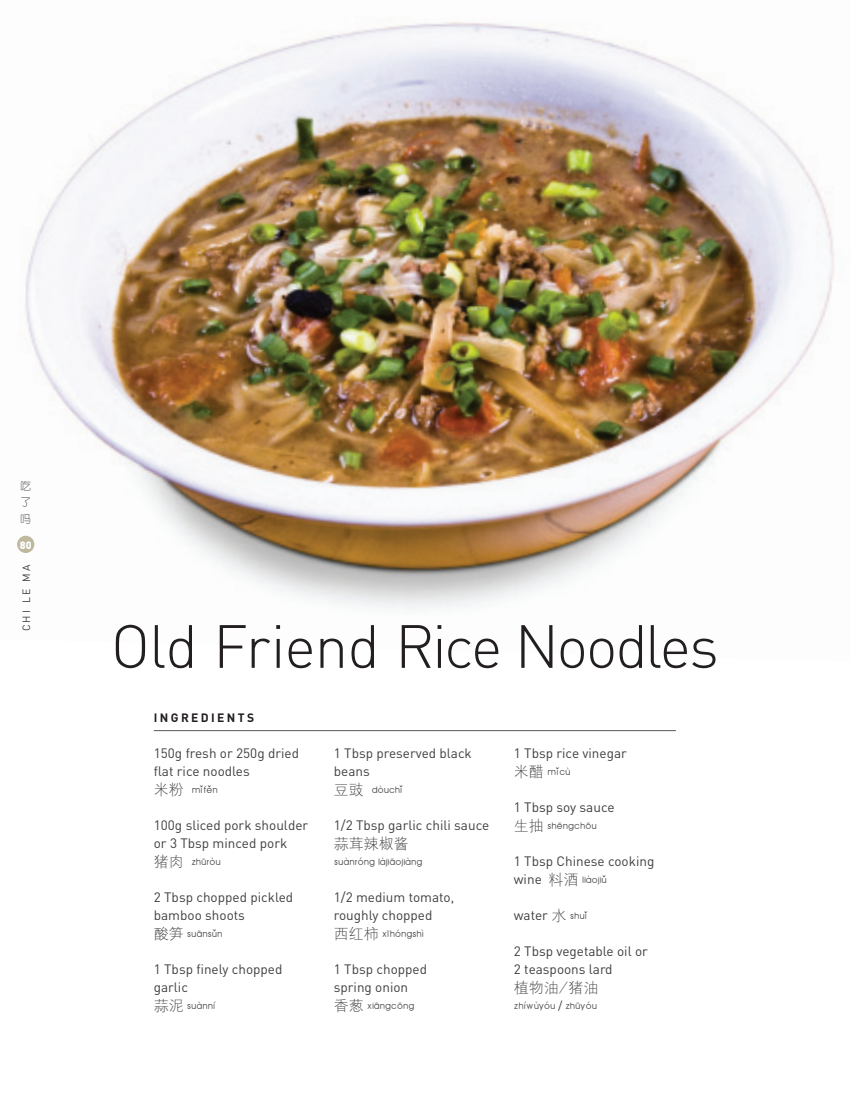
<style>
.page{position:relative;width:851px;height:1106px;background:#fff}
.page>*{position:absolute;margin:0;border:0;box-sizing:border-box;transform-origin:0 0}
.t1{font:300 60px "DIN";letter-spacing:-.03em;color:#231f20}
.t2{font:15px "H Yg 1 gj";color:#3e3e3f}
.t3{font:13.5px/18px "DIN";color:#3e3e3f}
.t4{font:12px "Chinese Pinyin";color:#3e3e3f}
.t5{font:700 12px "DIN";letter-spacing:.2em;color:#231f20}
.t6{font:10.5px "DIN";letter-spacing:.275em;color:#3e3e3f}
.t7{font:10.5px/16.5px "H Ye 1 gj";color:#3e3e3f;text-align:justify}
.t8{font:900 10.5px "DIN";color:#fff}
.s1{font-family:"H Yg 1 gj";font-size:15px}
.s2{font-family:"DIN";font-size:13.5px}
.s3{font-family:"Chinese Pinyin";font-size:12px}
.s4{font-family:"DIN"}
</style>
<div class="page">
<img style="left:17px;top:22px;width:818px;height:587px">
<hr style="left:154px;top:730px;width:521px;height:1px;background:#57585a">
<div style="left:17px;top:536px;width:17px;height:17px;background:#beb99e;border-radius:50%"></div>
<p class="t7" style="left:20px;top:477px;width:12px">吃了吗</p>
<p class="t8" style="left:20px;top:538px;width:13px">80</p>
<p class="t6" style="left:20px;top:631px;width:68px;rotate:-90deg">chi le ma</p>
<h1 class="t1" style="left:111px;top:609px;width:609px">Old Friend Rice Noodles</h1>
<p class="t5" style="left:154px;top:709px;width:102px">INGREDI ENTS</p>
<p class="t3" style="left:154px;top:743px;width:147px">150g fresh or 250g dried flat rice noodles</p>
<p class="t4" style="left:154px;top:782px;width:65px"><span class="s1">米粉</span> m@f0n</p>
<p class="t3" style="left:154px;top:815px;width:156px">100g sliced pork shoulder or 3 Tbsp minced pork</p>
<p class="t4" style="left:154px;top:854px;width:68px"><span class="s1">猪肉</span> zh$r7u</p>
<p class="t3" style="left:154px;top:887px;width:141px">2 Tbsp chopped pickled bamboo shoots</p>
<p class="t4" style="left:154px;top:926px;width:70px"><span class="s1">酸笋</span> su`ns^n</p>
<p class="t3" style="left:154px;top:959px;width:130px">1 Tbsp finely chopped garlic</p>
<p class="t4" style="left:154px;top:998px;width:63px"><span class="s1">蒜泥</span> su3nn!</p>
<p class="t3" style="left:334px;top:743px;width:139px">1 Tbsp preserved black beans</p>
<p class="t4" style="left:334px;top:782px;width:71px"><span class="s1">豆豉</span> d7uch@</p>
<p class="t3" style="left:334px;top:815px;width:157px">1/2 Tbsp garlic chili sauce</p>
<p class="t2" style="left:334px;top:836px;width:76px">蒜茸辣椒酱</p>
<p class="t4" style="left:334px;top:854px;width:90px">su3nr5ng l3ji`oji3ng</p>
<p class="t3" style="left:334px;top:887px;width:122px">1/2 medium tomato, roughly chopped</p>
<p class="t4" style="left:334px;top:926px;width:91px"><span class="s1">西红柿</span> x~h5ngsh#</p>
<p class="t3" style="left:334px;top:959px;width:95px">1 Tbsp chopped spring onion</p>
<p class="t4" style="left:334px;top:998px;width:82px"><span class="s1">香葱</span> xi`ngc4ng</p>
<p class="t3" style="left:514px;top:743px;width:114px">1 Tbsp rice vinegar</p>
<p class="t4" style="left:514px;top:764px;width:58px"><span class="s1">米醋</span> m@c&amp;</p>
<p class="t3" style="left:514px;top:797px;width:102px">1 Tbsp soy sauce</p>
<p class="t4" style="left:514px;top:818px;width:84px"><span class="s1">生抽</span> sh8ngch4u</p>
<p class="t3" style="left:514px;top:851px;width:142px">1 Tbsp Chinese cooking</p>
<p class="t4" style="left:514px;top:872px;width:94px"><span class="s2">wine</span> <span class="s1">料酒</span> li3oji^</p>
<p class="t3" style="left:514px;top:905px;width:75px">water <span class="s1">水</span> <span class="s3">shu@</span></p>
<p class="t3" style="left:514px;top:941px;width:135px">2 Tbsp vegetable oil or<br>2 teaspoons lard</p>
<p class="t2" style="left:514px;top:980px;width:86px">植物油/猪油</p>
<p class="t4" style="left:514px;top:998px;width:84px">zh!w&amp;y5u <span class="s4">/</span> zh$y5u</p>
</div>
